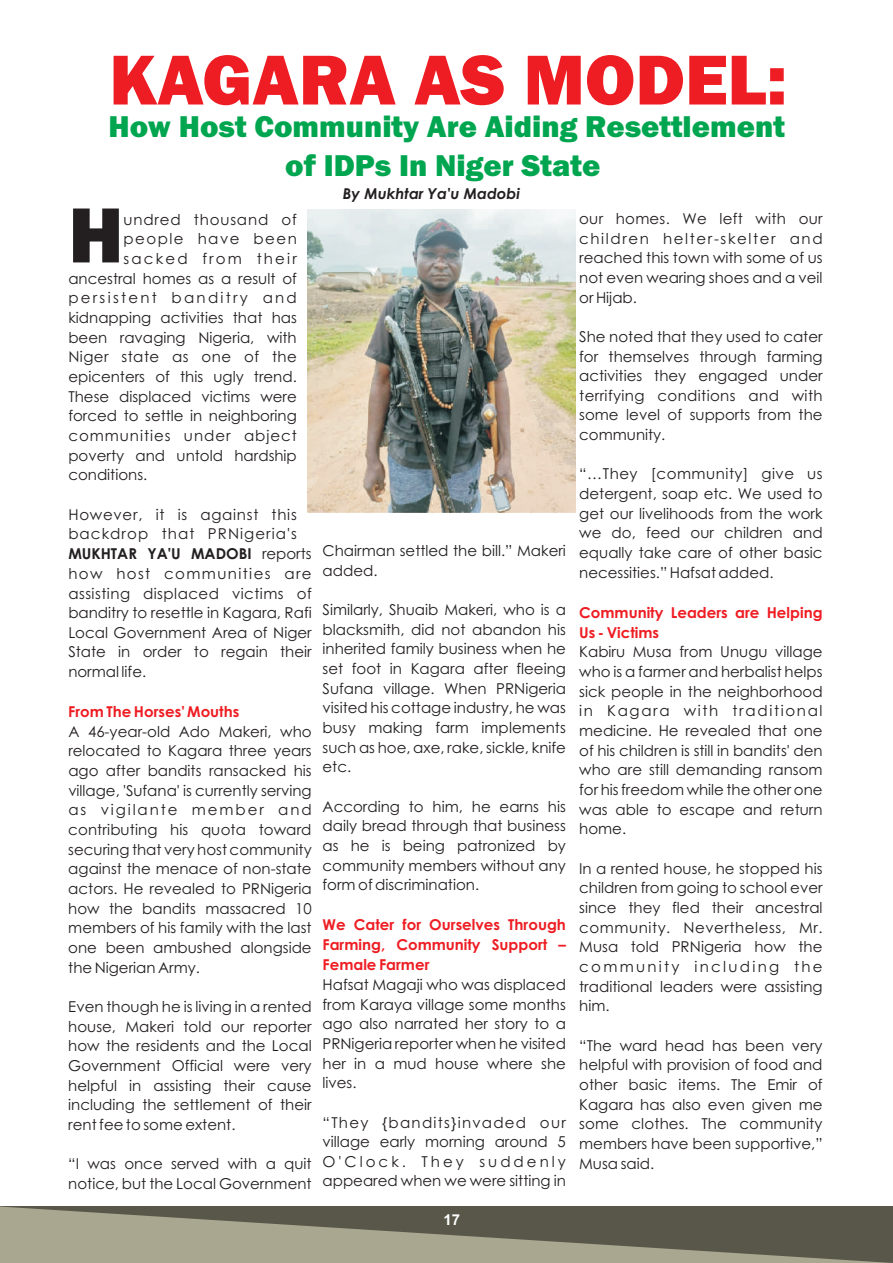
<style>
.page{position:relative;width:893px;height:1263px;background:#fff}
.page>*{position:absolute;margin:0;border:0;box-sizing:border-box;transform-origin:0 0}
.t1{font:800 80.85px "Franklin Gothic";color:#231f20}
.t2{font:800 73.05px "Franklin Gothic";color:#ee1d23}
.t3{font:800 31.2px/38.8px "Franklin Gothic";color:#00a54f;text-align:center}
.t4{font:15px/19.6px "Century Gothic";color:#231f20;text-align:justify}
.t5{font:15px/19.6px "Century Gothic";letter-spacing:.03em;color:#231f20}
.t6{font:700 15px/20px "Century Gothic";color:#ee1d23;text-align:justify}
.t7{font:15px "Century Gothic";letter-spacing:.065em;color:#231f20}
.t8{font:15px "Century Gothic";letter-spacing:.15em;color:#231f20}
.t9{font:italic 700 15px "Century Gothic";color:#231f20}
.t10{font:15px "Century Gothic";letter-spacing:.055em;color:#231f20}
.t11{font:15px "Century Gothic";letter-spacing:.145em;color:#231f20}
.t12{font:15px "Century Gothic";letter-spacing:.1em;color:#231f20}
.t13{font:700 15px "Arial";color:#fff}
.s1{font-weight:700}
</style>
<div class="page">
<img style="left:308px;top:209px;width:267px;height:304px">
<svg style="left:0;top:1206px;width:893px;height:57px"></svg>
<h2 class="t2" style="left:109px;top:53px;width:679px">KAGARA AS MODEL:</h2>
<h3 class="t3" style="left:109px;top:110px;width:678px">How Host Community Are Aiding Resettlement of IDPs In Niger State</h3>
<p class="t9" style="left:343px;top:188px;width:179px">By Mukhtar Ya'u Madobi</p>
<h1 class="t1" style="left:68px;top:206px;width:57px">H</h1>
<p class="t10" style="left:123px;top:213px;width:175px">undred thousand of</p>
<p class="t12" style="left:123px;top:233px;width:175px">people have been</p>
<p class="t11" style="left:123px;top:253px;width:175px">sacked from their</p>
<p class="t4" style="left:68px;top:270px;width:230px">ancestral homes as a result of</p>
<p class="t8" style="left:68px;top:292px;width:230px">persistent banditry and</p>
<p class="t4" style="left:68px;top:309px;width:230px">kidnapping activities that has</p>
<p class="t4" style="left:68px;top:329px;width:230px">been ravaging Nigeria, with</p>
<p class="t5" style="left:68px;top:348px;width:230px">Niger state as one of the</p>
<p class="t4" style="left:68px;top:368px;width:230px">epicenters of this ugly trend.</p>
<p class="t4" style="left:68px;top:388px;width:230px">These displaced victims were</p>
<p class="t4" style="left:68px;top:407px;width:230px">forced to settle in neighboring</p>
<p class="t7" style="left:68px;top:430px;width:230px">communities under abject</p>
<p class="t4" style="left:68px;top:447px;width:230px">poverty and untold hardship</p>
<p class="t4" style="left:68px;top:466px;width:80px">conditions.</p>
<p class="t5" style="left:68px;top:506px;width:245px">However, it is against this backdrop that PRNigeria's<br><span class="s1">MUKHTAR YA'U MADOBI</span> reports how host communities are assisting displaced victims of banditry to resettle in Kagara, Rafi<br>Local Government Area of Niger<br>State in order to regain their normal life.</p>
<p class="t6" style="left:68px;top:703px;width:173px">From The Horses' Mouths</p>
<p class="t4" style="left:68px;top:723px;width:245px">A 46-year-old Ado Makeri, who relocated to Kagara three years ago after bandits ransacked his village, 'Sufana' is currently serving as vigilante member and contributing his quota toward securing that very host community against the menace of non-state actors. He revealed to PRNigeria how the bandits massacred 10 members of his family with the last one been ambushed alongside the Nigerian Army.</p>
<p class="t4" style="left:68px;top:998px;width:245px">Even though he is living in a rented house, Makeri told our reporter how the residents and the Local Government Official were very helpful in assisting their cause including the settlement of their rent fee to some extent.</p>
<p class="t4" style="left:68px;top:1155px;width:245px">“I was once served with a quit notice, but the Local Government</p>
<p class="t4" style="left:323px;top:542px;width:245px">Chairman settled the bill.” Makeri added.</p>
<p class="t4" style="left:323px;top:601px;width:245px">Similarly, Shuaib Makeri, who is a blacksmith, did not abandon his inherited family business when he set foot in Kagara after fleeing Sufana village. When PRNigeria visited his cottage industry, he was busy making farm implements such as hoe, axe, rake, sickle, knife etc.</p>
<p class="t4" style="left:323px;top:798px;width:245px">According to him, he earns his daily bread through that business as he is being patronized by community members without any form of discrimination.</p>
<p class="t6" style="left:323px;top:916px;width:245px">We Cater for Ourselves Through Farming, Community Support – Female Farmer</p>
<p class="t4" style="left:323px;top:976px;width:245px">Hafsat Magaji who was displaced from Karaya village some months ago also narrated her story to a PRNigeria reporter when he visited her in a mud house where she lives.</p>
<p class="t4" style="left:323px;top:1113px;width:245px">“They {bandits}invaded our village early morning around 5<br>O'Clock. They suddenly appeared when we were sitting in</p>
<p class="t13" style="left:444px;top:1214px;width:18px">17</p>
<p class="t4" style="left:579px;top:210px;width:245px">our homes. We left with our children helter-skelter and reached this town with some of us not even wearing shoes and a veil or Hijab.</p>
<p class="t4" style="left:579px;top:328px;width:245px">She noted that they used to cater for themselves through farming activities they engaged under terrifying conditions and with some level of supports from the community.</p>
<p class="t4" style="left:579px;top:466px;width:245px">“…They [community] give us detergent, soap etc. We used to get our livelihoods from the work we do, feed our children and equally take care of other basic necessities.” Hafsat added.</p>
<p class="t6" style="left:579px;top:604px;width:245px">Community Leaders are Helping<br>Us - Victims</p>
<p class="t4" style="left:579px;top:643px;width:245px">Kabiru Musa from Unugu village who is a farmer and herbalist helps sick people in the neighborhood in Kagara with traditional medicine. He revealed that one of his children is still in bandits' den who are still demanding ransom for his freedom while the other one was able to escape and return home.</p>
<p class="t4" style="left:579px;top:860px;width:245px">In a rented house, he stopped his children from going to school ever since they fled their ancestral community. Nevertheless, Mr.<br>Musa told PRNigeria how the community including the traditional leaders were assisting him.</p>
<p class="t4" style="left:579px;top:1037px;width:245px">“The ward head has been very helpful with provision of food and other basic items. The Emir of Kagara has also even given me some clothes. The community members have been supportive,” Musa said.</p>
</div>
